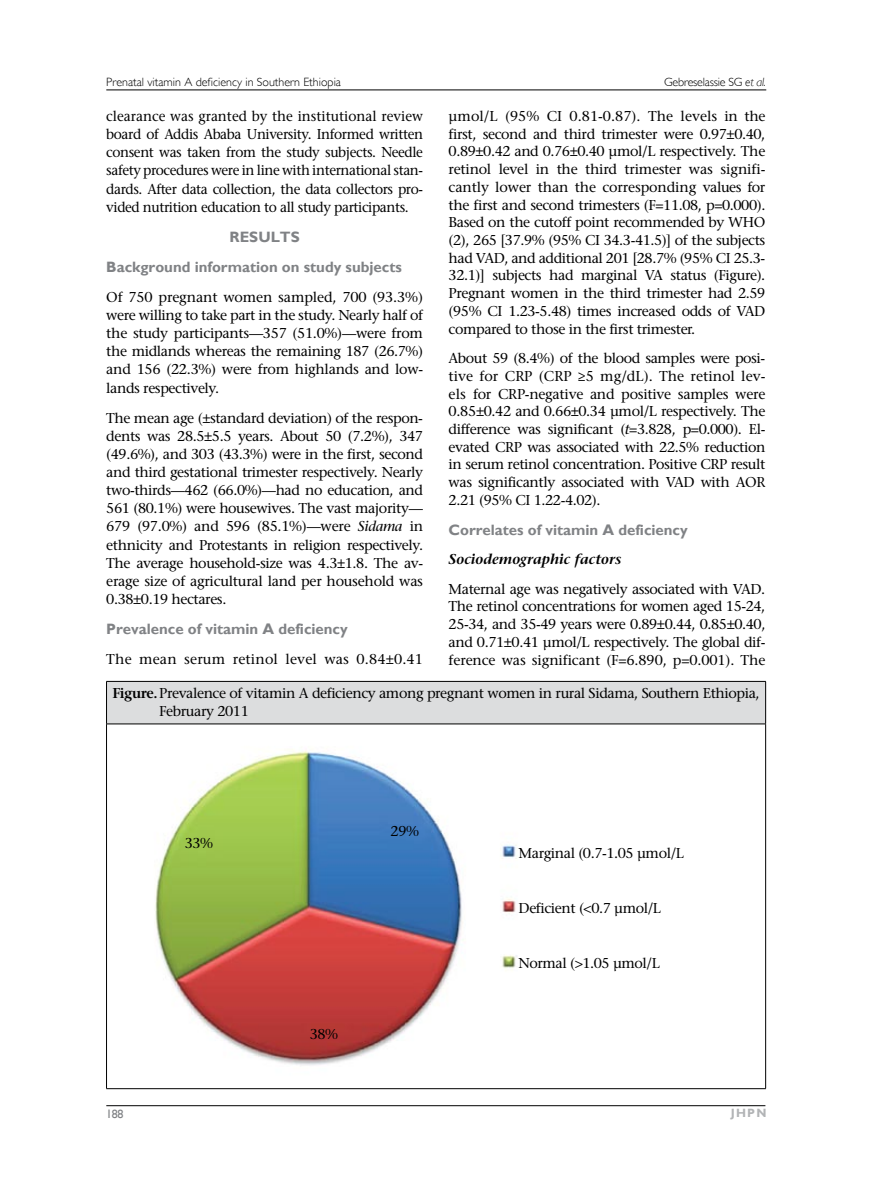
<style>
.page{position:relative;width:893px;height:1191px;background:#fff}
.page>*{position:absolute;margin:0;border:0;box-sizing:border-box;transform-origin:0 0}
.t1{font:700 15px/30.2px "Gill Sans";color:#808285}
.t2{font:500 14.25px/17.7px "Stone Serif Std";letter-spacing:-.03em;color:#000;text-align:justify}
.t3{font:500 14.25px/18.1px "Stone Serif Std";letter-spacing:-.03em;color:#000;text-align:justify;scale:.96 1}
.t4{font:500 14.25px "Stone Serif Std";letter-spacing:.01em;color:#000}
.t5{font:italic 600 14.25px "Stone Serif Std";color:#000}
.t6{font:300 12px "Gill Sans";color:#000}
.t7{font:300 12px "Gill Sans";letter-spacing:-.02em;color:#000}
.t8{font:700 12px "Gill Sans";color:#b2b4b6}
.t9{font:12px "Gill Sans";color:#808285}
.s1{font-style:italic}
.s2{font-weight:600}
</style>
<div class="page">
<hr style="left:106px;top:90px;width:660px;height:1px;background:#000">
<hr style="left:106px;top:1105px;width:659px;height:1px;background:#000">
<div style="left:107px;top:681px;width:659px;height:43px;background:#dcddde"></div>
<hr style="left:106px;top:681px;width:660px;height:1px;background:#000">
<hr style="left:106px;top:681px;width:1px;height:42px;background:#000">
<hr style="left:765px;top:681px;width:1px;height:42px;background:#000">
<hr style="left:106px;top:723px;width:660px;height:1px;background:#000">
<hr style="left:106px;top:724px;width:1px;height:364px;background:#000">
<hr style="left:765px;top:724px;width:1px;height:364px;background:#000">
<hr style="left:106px;top:1088px;width:660px;height:1px;background:#000">
<img style="left:155px;top:749px;width:362px;height:316px">
<p class="t6" style="left:106px;top:75px;width:236px">Prenatal vitamin A deficiency in Southern Ethiopia</p>
<p class="t7" style="left:664px;top:75px;width:103px">Gebreselassie SG <span class="s1">et al.</span></p>
<p class="t3" style="left:106px;top:107px;width:332px">clearance was granted by the institutional review board of Addis Ababa University. Informed written consent was taken from the study subjects. Needle safety procedures were in line with international stan&shy;dards. After data collection, the data collectors pro&shy;vided nutrition education to all study participants.</p>
<p class="t1" style="left:106px;top:222px;width:297px;text-indent:123px">RESULTS<br>Background information on study subjects</p>
<p class="t2" style="left:106px;top:288px;width:318px;line-height:18.1px">Of 750 pregnant women sampled, 700 (93.3%) were willing to take part in the study. Nearly half of the study participants—357 (51.0%)—were from the midlands whereas the remaining 187 (26.7%) and 156 (22.3%) were from highlands and low&shy;lands respectively.</p>
<p class="t2" style="left:106px;top:409px;width:318px;line-height:18.1px">The mean age (±standard deviation) of the respon&shy;dents was 28.5±5.5 years. About 50 (7.2%), 347 (49.6%), and 303 (43.3%) were in the first, second and third gestational trimester respectively. Nearly two-thirds—462 (66.0%)—had no education, and 561 (80.1%) were housewives. The vast majority— 679 (97.0%) and 596 (85.1%)—were <span class="s1">Sidama</span> in ethnicity and Protestants in religion respectively.<br>The average household-size was 4.3±1.8. The av&shy;erage size of agricultural land per household was 0.38±0.19 hectares.</p>
<p class="t1" style="left:106px;top:614px;width:243px">Prevalence of vitamin A deficiency</p>
<p class="t4" style="left:106px;top:650px;width:318px">The mean serum retinol level was 0.84±0.41</p>
<p class="t2" style="left:449px;top:107px;width:318px">µmol/L (95% CI 0.81-0.87). The levels in the first, second and third trimester were 0.97±0.40, 0.89±0.42 and 0.76±0.40 µmol/L respectively. The retinol level in the third trimester was signifi&shy;cantly lower than the corresponding values for the first and second trimesters (F=11.08, p=0.000).<br>Based on the cutoff point recommended by WHO (2), 265 [37.9% (95% CI 34.3-41.5)] of the subjects had VAD, and additional 201 [28.7% (95% CI 25.3- 32.1)] subjects had marginal VA status (Figure).<br>Pregnant women in the third trimester had 2.59 (95% CI 1.23-5.48) times increased odds of VAD compared to those in the first trimester.</p>
<p class="t2" style="left:449px;top:349px;width:318px">About 59 (8.4%) of the blood samples were posi&shy;tive for CRP (CRP ≥5 mg/dL). The retinol lev&shy;els for CRP-negative and positive samples were 0.85±0.42 and 0.66±0.34 µmol/L respectively. The difference was significant (<span class="s1">t</span>=3.828, p=0.000). El&shy;evated CRP was associated with 22.5% reduction in serum retinol concentration. Positive CRP result was significantly associated with VAD with AOR 2.21 (95% CI 1.22-4.02).</p>
<p class="t1" style="left:449px;top:514px;width:241px">Correlates of vitamin A deficiency</p>
<p class="t5" style="left:449px;top:550px;width:174px">Sociodemographic factors</p>
<p class="t2" style="left:449px;top:580px;width:318px">Maternal age was negatively associated with VAD.<br>The retinol concentrations for women aged 15-24, 25-34, and 35-49 years were 0.89±0.44, 0.85±0.40, and 0.71±0.41 µmol/L respectively. The global dif&shy;ference was significant (F=6.890, p=0.001). The</p>
<p class="t2" style="left:159px;top:684px;width:602px;text-indent:-47px"><span class="s2">Figure.</span>Prevalence of vitamin A deficiency among pregnant women in rural Sidama, Southern Ethiopia,<br>February 2011</p>
<p class="t2" style="left:185px;top:834px;width:30px">33%</p>
<p class="t2" style="left:391px;top:822px;width:30px">29%</p>
<p class="t2" style="left:310px;top:1025px;width:30px">38%</p>
<p class="t2" style="left:519px;top:844px;width:167px">Marginal (0.7-1.05 µmol/L</p>
<p class="t2" style="left:519px;top:899px;width:144px">Deficient (&lt;0.7 µmol/L</p>
<p class="t2" style="left:519px;top:954px;width:143px">Normal (&gt;1.05 µmol/L</p>
<p class="t9" style="left:106px;top:1106px;width:19px">188</p>
<p class="t8" style="left:731px;top:1105px;width:37px">JHPN</p>
</div>
